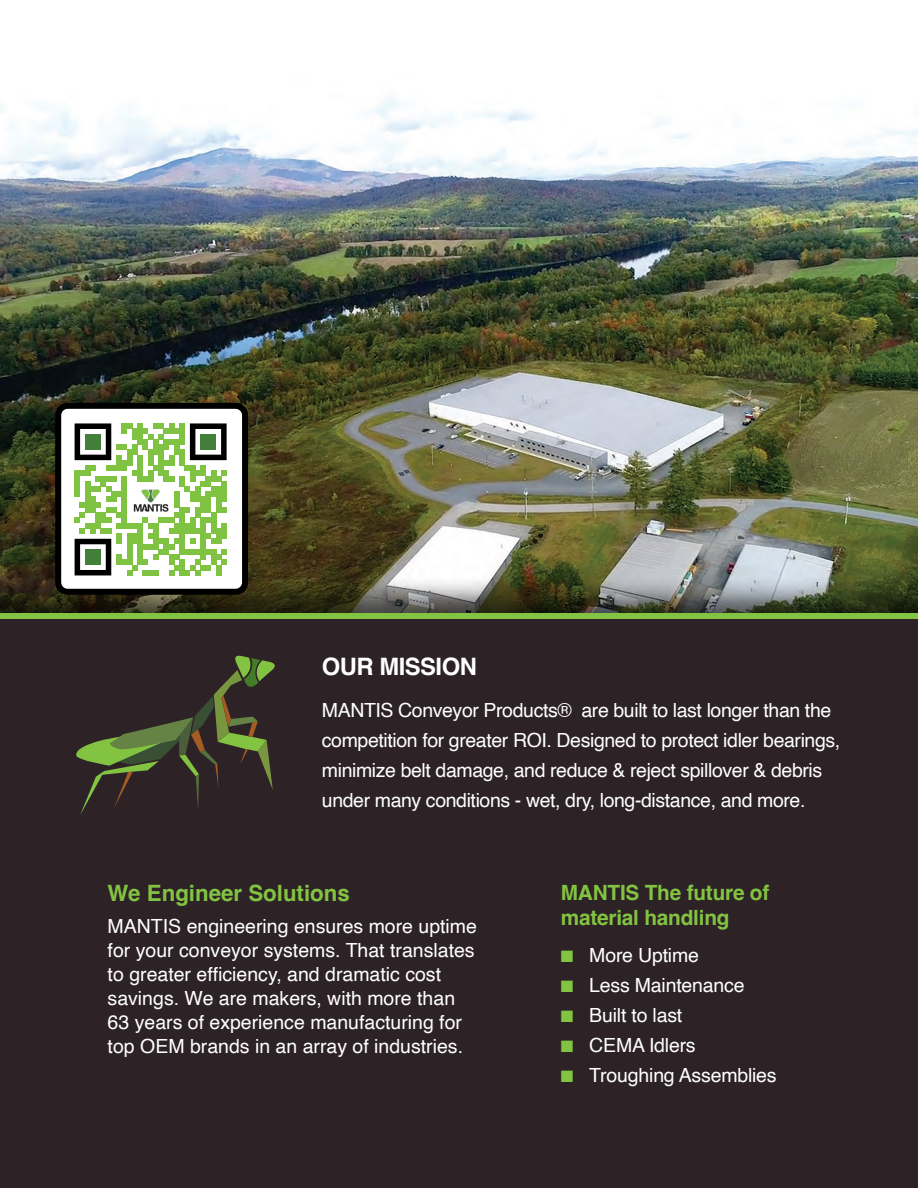
<style>
.page{position:relative;width:918px;height:1188px;background:#fff}
.page>*{position:absolute;margin:0;border:0;box-sizing:border-box;transform-origin:0 0}
.t1{font:700 24px "Helvetica";letter-spacing:-.02em;color:#fff}
.t2{font:700 22.5px "Helvetica";color:#82c341}
.t3{font:700 21px/25.2px "Helvetica";letter-spacing:-.01em;color:#82c341}
.t4{font:19.5px/24px "Helvetica";letter-spacing:-.01em;color:#fff}
.s1{color:#82c341}
</style>
<div class="page">
<img style="left:0;top:97px;width:918px;height:478px">
<div style="left:0;top:575px;width:918px;height:613px;background:#000;opacity:.63"></div>
<div style="left:0;top:613px;width:918px;height:575px;background:#2d2226"></div>
<div style="left:0;top:613px;width:918px;height:5px;background:#82c341"></div>
<div style="left:58px;top:406px;width:187px;height:186px;background:#fff;border-radius:9px"></div>
<svg style="left:75px;top:423px;width:152px;height:152px"></svg>
<div style="left:85px;top:434px;width:16px;height:16px;background:#447e3b"></div>
<div style="left:200px;top:434px;width:16px;height:16px;background:#447e3b"></div>
<div style="left:85px;top:549px;width:16px;height:16px;background:#447e3b"></div>
<div style="left:55px;top:403px;width:193px;height:192px;border:6px solid #000;border-radius:9px"></div>
<svg style="left:76px;top:655px;width:199px;height:160px"></svg>
<img style="left:129px;top:485px;width:43px;height:32px">
<p class="t1" style="left:322px;top:652px;width:156px">OUR MISSION</p>
<p class="t4" style="left:322px;top:696px;width:520px;line-height:30px">MANTIS Conveyor Products® are built to last longer than the competition for greater ROI. Designed to protect idler bearings, minimize belt damage, and reduce &amp; reject spillover &amp; debris under many conditions - wet, dry, long-distance, and more.</p>
<p class="t2" style="left:108px;top:880px;width:244px">We Engineer Solutions</p>
<p class="t4" style="left:108px;top:915px;width:371px">MANTIS engineering ensures more uptime for your conveyor systems. That translates to greater efficiency, and dramatic cost savings. We are makers, with more than 63 years of experience manufacturing for top OEM brands in an array of industries.</p>
<p class="t3" style="left:561px;top:883px;width:210px">MANTIS The future of material handling</p>
<p class="t4" style="left:561px;top:944px;width:140px"><span class="s1">■</span> More Uptime</p>
<p class="t4" style="left:561px;top:974px;width:185px"><span class="s1">■</span> Less Maintenance</p>
<p class="t4" style="left:561px;top:1004px;width:123px"><span class="s1">■</span> Built to last</p>
<p class="t4" style="left:561px;top:1034px;width:136px"><span class="s1">■</span> CEMA Idlers</p>
<p class="t4" style="left:561px;top:1064px;width:217px"><span class="s1">■</span> Troughing Assemblies</p>
</div>
